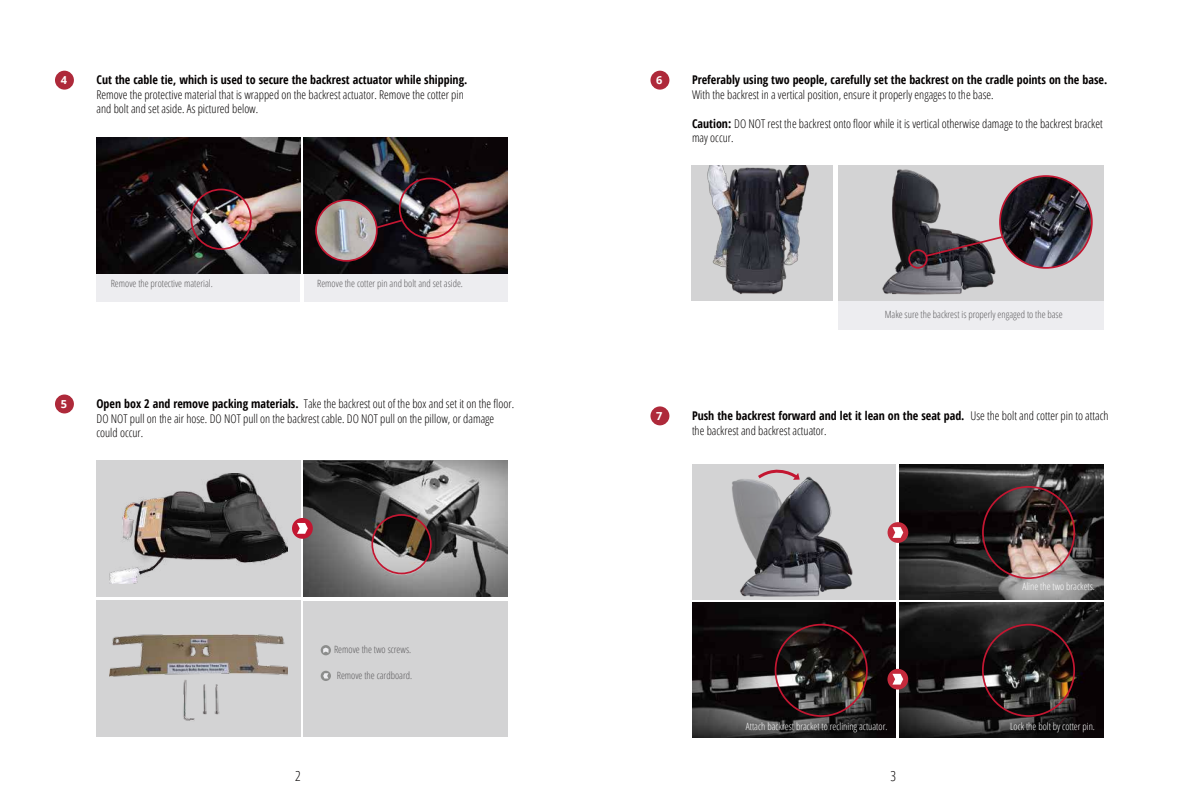
<style>
.page{position:relative;width:1191px;height:808px;background:#fff}
.page>*{position:absolute;margin:0;border:0;box-sizing:border-box;transform-origin:0 0}
.t1{font:300 condensed 14px "Open Sans";color:#040000}
.t2{font:300 condensed 12px/14.4px "Open Sans";color:#040000}
.t3{font:700 condensed 12px "Open Sans";color:#040000}
.t4{font:700 11px "Open Sans";color:#fff}
.t5{font:300 condensed 10px "Open Sans";color:#5c5b5d}
.t6{font:300 condensed 10px "Open Sans";color:#fff}
.s1{font-weight:700}
</style>
<div class="page">
<div style="left:838px;top:166px;width:265px;height:135px;background:#d3d3d4"></div>
<img style="left:882px;top:169px;width:157px;height:126px">
<div style="left:908px;top:249px;width:19px;height:20px;border:2px solid #c31631;border-radius:50%"></div>
<img style="left:691px;top:166px;width:142px;height:135px">
<div style="left:96px;top:460px;width:205px;height:136px;background:#d3d3d4"></div>
<div style="left:96px;top:601px;width:205px;height:136px;background:#d3d3d4"></div>
<div style="left:96px;top:273px;width:204px;height:28px;background:#ededf0"></div>
<div style="left:304px;top:273px;width:204px;height:28px;background:#ededf0"></div>
<img style="left:96px;top:138px;width:204px;height:135px">
<div style="left:190px;top:189px;width:62px;height:61px;border:2px solid #c31631;border-radius:50%"></div>
<img style="left:304px;top:138px;width:204px;height:135px">
<div style="left:399px;top:178px;width:61px;height:61px;border:2px solid #c31631;border-radius:50%"></div>
<img style="left:316px;top:200px;width:61px;height:61px;border-radius:30px">
<div style="left:315px;top:199px;width:63px;height:63px;border:2px solid #c31631;border-radius:50%"></div>
<svg style="left:375px;top:218px;width:29px;height:12px"></svg>
<div style="left:55px;top:71px;width:19px;height:19px;background:#ae293a;border-radius:50%"></div>
<div style="left:55px;top:394px;width:19px;height:19px;background:#ae293a;border-radius:50%"></div>
<div style="left:650px;top:71px;width:19px;height:19px;background:#ae293a;border-radius:50%"></div>
<div style="left:650px;top:406px;width:19px;height:19px;background:#ae293a;border-radius:50%"></div>
<img style="left:303px;top:460px;width:204px;height:136px">
<div style="left:371px;top:514px;width:61px;height:60px;border:2px solid #c31631;border-radius:50%"></div>
<div style="left:292px;top:518px;width:21px;height:21px;background:#c31631;border-radius:50%"></div>
<svg style="left:297px;top:523px;width:11px;height:11px"></svg>
<div style="left:303px;top:601px;width:204px;height:136px;background:#d3d3d4"></div>
<div style="left:692px;top:464px;width:203px;height:136px;background:#d3d3d4"></div>
<svg style="left:321px;top:671px;width:10px;height:10px"></svg>
<svg style="left:323px;top:673px;width:5px;height:5px"></svg>
<img style="left:110px;top:634px;width:177px;height:87px">
<svg style="left:321px;top:645px;width:10px;height:10px"></svg>
<svg style="left:323px;top:647px;width:5px;height:6px"></svg>
<div style="left:838px;top:301px;width:265px;height:28px;background:#ededf0"></div>
<img style="left:899px;top:464px;width:204px;height:136px">
<img style="left:692px;top:602px;width:203px;height:136px">
<img style="left:899px;top:602px;width:204px;height:136px">
<div style="left:982px;top:486px;width:93px;height:93px;border:2px solid #c31631;border-radius:50%"></div>
<div style="left:887px;top:522px;width:21px;height:21px;background:#c52a3c;border-radius:50%"></div>
<svg style="left:901px;top:528px;width:2px;height:9px"></svg>
<div style="left:982px;top:624px;width:93px;height:93px;border:2px solid #c31631;border-radius:50%"></div>
<div style="left:887px;top:669px;width:21px;height:20px;background:#c52a3c;border-radius:50%"></div>
<svg style="left:892px;top:674px;width:11px;height:10px"></svg>
<div style="left:774px;top:624px;width:93px;height:93px;border:2px solid #c31631;border-radius:50%"></div>
<svg style="left:769px;top:469px;width:17px;height:2px"></svg>
<img style="left:110px;top:473px;width:178px;height:110px">
<img style="left:1000px;top:176px;width:91px;height:92px;border-radius:46px">
<svg style="left:924px;top:235px;width:80px;height:23px"></svg>
<div style="left:999px;top:175px;width:93px;height:94px;border:2px solid #c31631;border-radius:50%"></div>
<img style="left:698px;top:471px;width:203px;height:135px">
<p class="t4" style="left:61px;top:73px;width:8px">4</p>
<p class="t3" style="left:96px;top:75px;width:372px">Cut the cable tie, which is used to secure the backrest actuator while shipping.</p>
<p class="t2" style="left:96px;top:89px;width:369px">Remove the protective material that is wrapped on the backrest actuator. Remove the cotter pin and bolt and set aside. As pictured below.</p>
<p class="t5" style="left:111px;top:280px;width:104px">Remove the protective material.</p>
<p class="t5" style="left:317px;top:280px;width:147px">Remove the cotter pin and bolt and set aside.</p>
<p class="t4" style="left:61px;top:397px;width:8px">5</p>
<p class="t2" style="left:96px;top:396px;width:419px"><span class="s1">Open box 2 and remove packing materials.</span> Take the backrest out of the box and set it on the floor.<br>DO NOT pull on the air hose. DO NOT pull on the backrest cable. DO NOT pull on the pillow, or damage could occur.</p>
<p class="t4" style="left:656px;top:73px;width:8px">6</p>
<p class="t3" style="left:692px;top:75px;width:417px">Preferably using two people, carefully set the backrest on the cradle points on the base.</p>
<p class="t2" style="left:692px;top:89px;width:303px">With the backrest in a vertical position, ensure it properly engages to the base.</p>
<p class="t2" style="left:692px;top:116px;width:412px"><span class="s1">Caution:</span> DO NOT rest the backrest onto floor while it is vertical otherwise damage to the backrest bracket may occur.</p>
<p class="t5" style="left:884px;top:311px;width:179px">Make sure the backrest is properly engaged to the base</p>
<p class="t4" style="left:656px;top:410px;width:8px">7</p>
<p class="t2" style="left:692px;top:410px;width:418px"><span class="s1">Push the backrest forward and let it lean on the seat pad.</span> Use the bolt and cotter pin to attach the backrest and backrest actuator.</p>
<p class="t5" style="left:334px;top:645px;width:79px">Remove the two screws.</p>
<p class="t5" style="left:337px;top:671px;width:77px">Remove the cardboard.</p>
<p class="t6" style="left:1022px;top:583px;width:74px">Aline the two brackets.</p>
<p class="t6" style="left:746px;top:722px;width:143px">Attach backrest bracket to reclining actuator.</p>
<p class="t6" style="left:1010px;top:722px;width:86px">Lock the bolt by cotter pin.</p>
<p class="t1" style="left:295px;top:770px;width:7px">2</p>
<p class="t1" style="left:890px;top:770px;width:7px">3</p>
</div>
